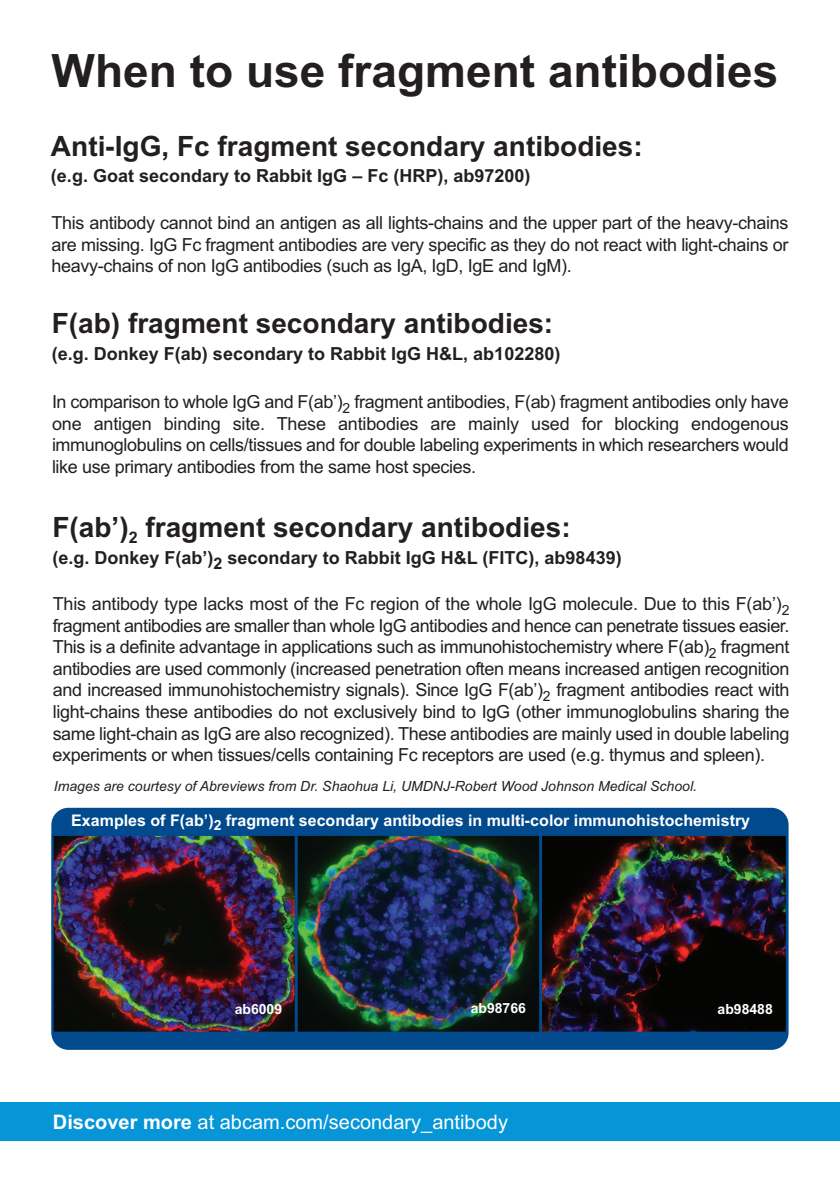
<style>
.page{position:relative;width:840px;height:1191px;background:#fff}
.page>*{position:absolute;margin:0;border:0;box-sizing:border-box;transform-origin:0 0}
.t1{font:700 46px "Arial";color:#231f20}
.t2{font:700 28px "Arial";color:#231f20}
.t3{font:20px "Arial";color:#fff}
.t4{font:18px/21.6px "Arial";letter-spacing:-.02em;color:#231f20;text-align:justify}
.t5{font:700 18px "Arial";color:#231f20}
.t6{font:700 16px "Arial";color:#fff}
.t7{font:italic 14px "Arial";color:#231f20}
.t8{font:700 14px "Arial";color:#fff}
.s1{font-weight:700}
</style>
<div class="page">
<div style="left:0;top:1102px;width:839px;height:38px;background:#0696d7"></div>
<div style="left:51px;top:807px;width:737px;height:242px;background:#004a8d;border-radius:17px"></div>
<img style="left:55px;top:837px;width:238px;height:193px">
<div style="left:52px;top:834px;width:244px;height:199px;border:2px solid #004a8d"></div>
<img style="left:298px;top:837px;width:240px;height:193px">
<div style="left:295px;top:834px;width:246px;height:199px;border:2px solid #004a8d"></div>
<img style="left:542px;top:837px;width:242px;height:193px">
<div style="left:539px;top:834px;width:248px;height:199px;border:2px solid #004a8d"></div>
<h1 class="t1" style="left:52px;top:44px;width:727px">When to use fragment antibodies</h1>
<h2 class="t2" style="left:51px;top:130px;width:593px">Anti-IgG, Fc fragment secondary antibodies:</h2>
<p class="t5" style="left:51px;top:165px;width:481px">(e.g. Goat secondary to Rabbit IgG – Fc (HRP), ab97200)</p>
<p class="t4" style="left:52px;top:212px;width:738px">This antibody cannot bind an antigen as all lights-chains and the upper part of the heavy-chains are missing. IgG Fc fragment antibodies are very specific as they do not react with light-chains or heavy-chains of non IgG antibodies (such as IgA, IgD, IgE and IgM).</p>
<h2 class="t2" style="left:52px;top:307px;width:502px">F(ab) fragment secondary antibodies:</h2>
<p class="t5" style="left:52px;top:343px;width:510px">(e.g. Donkey F(ab) secondary to Rabbit IgG H&amp;L, ab102280)</p>
<p class="t4" style="left:52px;top:391px;width:738px">In comparison to whole IgG and F(ab’)<sub>2</sub> fragment antibodies, F(ab) fragment antibodies only have one antigen binding site. These antibodies are mainly used for blocking endogenous immunoglobulins on cells/tissues and for double labeling experiments in which researchers would like use primary antibodies from the same host species.</p>
<h2 class="t2" style="left:52px;top:511px;width:519px">F(ab’)<sub>2</sub> fragment secondary antibodies:</h2>
<p class="t5" style="left:52px;top:547px;width:570px">(e.g. Donkey F(ab’)<sub>2</sub> secondary to Rabbit IgG H&amp;L (FITC), ab98439)</p>
<p class="t4" style="left:53px;top:593px;width:738px">This antibody type lacks most of the Fc region of the whole IgG molecule. Due to this F(ab’)<sub>2 </sub>fragment antibodies are smaller than whole IgG antibodies and hence can penetrate tissues easier.<br>This is a definite advantage in applications such as immunohistochemistry where F(ab)<sub>2</sub> fragment antibodies are used commonly (increased penetration often means increased antigen recognition and increased immunohistochemistry signals). Since IgG F(ab’)<sub>2</sub> fragment antibodies react with light-chains these antibodies do not exclusively bind to IgG (other immunoglobulins sharing the same light-chain as IgG are also recognized). These antibodies are mainly used in double labeling experiments or when tissues/cells containing Fc receptors are used (e.g. thymus and spleen).</p>
<p class="t7" style="left:54px;top:778px;width:644px">Images are courtesy of Abreviews from Dr. Shaohua Li, UMDNJ-Robert Wood Johnson Medical School.</p>
<p class="t6" style="left:71px;top:810px;width:680px">Examples of F(ab’)<sub>2</sub> fragment secondary antibodies in multi-color immunohistochemistry</p>
<p class="t8" style="left:234px;top:1000px;width:49px">ab6009</p>
<p class="t8" style="left:470px;top:999px;width:57px">ab98766</p>
<p class="t8" style="left:717px;top:1000px;width:57px">ab98488</p>
<p class="t3" style="left:53px;top:1110px;width:456px"><span class="s1">Discover more</span> at abcam.com/secondary_antibody</p>
</div>
